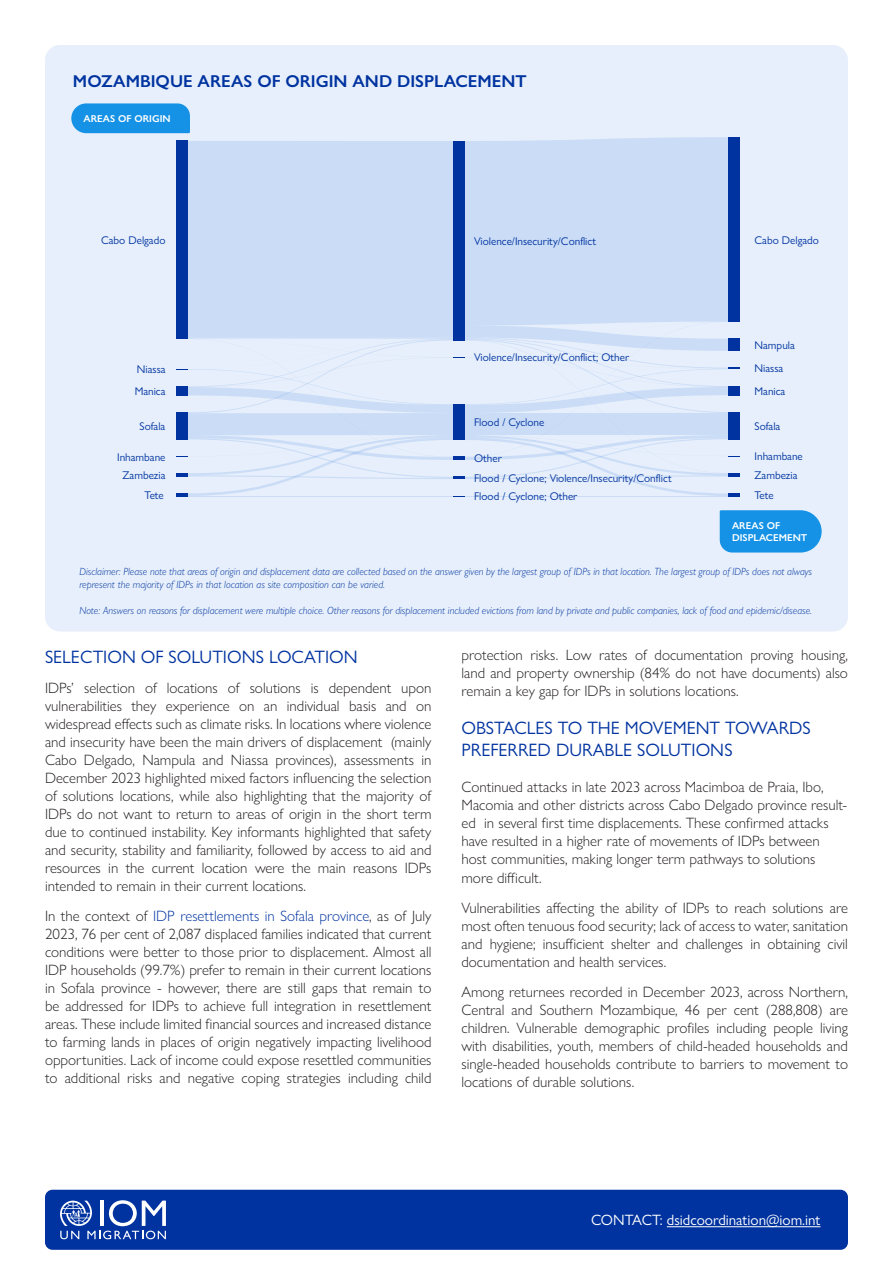
<style>
.page{position:relative;width:893px;height:1263px;background:#fff}
.page>*{position:absolute;margin:0;border:0;box-sizing:border-box;transform-origin:0 0}
.HEADING_1{font:18px/22.5px "Gill Sans Nova";color:#0033a0}
.Generic_SubTitle_header{font:600 17.25px "Gill Sans Nova";color:#0033a0}
.Body_Copy{font:300 15px/18px "Gill Sans Nova";color:#231f20;text-align:justify}
.HEADING_1-2{font:300 15px/18px "Gill Sans Nova";color:#231f20}
.t1{font:15px "Gill Sans Nova";color:#fff}
.t2{font:11.25px/23.7px "Gill Sans Nova";color:#0033a0}
.Body_Copy-2{font:italic 300 10.5px/13.5px "Gill Sans Nova";color:#0033a0}
.Generic_SubTitle_header-2{font:600 10.05px "Gill Sans Nova";color:#fff}
.s1{color:#0033a0}
</style>
<div class="page">
<div style="left:45px;top:1190px;width:803px;height:60px;background:#0033a0;border-radius:8px"></div>
<svg style="left:60px;top:1200px;width:106px;height:39px"></svg>
<hr style="left:667px;top:1226px;width:153px;height:1px;background:#fff">
<div style="left:45px;top:45px;width:803px;height:586px;background:#e6effb;border-radius:15px"></div>
<svg style="left:720px;top:510px;width:102px;height:42px;background:#2197e6"></svg>
<svg style="left:71px;top:103px;width:119px;height:30px;background:#2096e6"></svg>
<div style="left:188px;top:141px;width:265px;height:181px;background:#cadcf6"></div>
<div style="left:464px;top:137px;width:265px;height:185px;background:#cadcf6"></div>
<div style="left:177px;top:141px;width:11px;height:198px;background:#0033a0"></div>
<div style="left:729px;top:137px;width:11px;height:185px;background:#0033a0"></div>
<div style="left:453px;top:141px;width:11px;height:199px;background:#0033a0"></div>
<svg style="left:177px;top:322px;width:563px;height:175px"></svg>
<p class="Generic_SubTitle_header" style="left:73px;top:70px;width:455px">MOZAMBIQUE AREAS OF ORIGIN AND DISPLACEMENT</p>
<p class="Generic_SubTitle_header-2" style="left:84px;top:112px;width:89px">AREAS OF ORIGIN</p>
<p class="t2" style="left:101px;top:228px;width:66px">Cabo Delgado</p>
<p class="t2" style="left:474px;top:229px;width:123px">Violence/Insecurity/Conflict</p>
<p class="t2" style="left:754px;top:228px;width:66px">Cabo Delgado</p>
<p class="t2" style="left:137px;top:357px;width:30px">Niassa</p>
<p class="t2" style="left:474px;top:346px;width:157px">Violence/Insecurity/Conflict; Other</p>
<p class="t2" style="left:754px;top:333px;width:42px">Nampula<br>Niassa</p>
<p class="t2" style="left:135px;top:379px;width:32px">Manica</p>
<p class="t2" style="left:754px;top:379px;width:32px">Manica</p>
<p class="t2" style="left:140px;top:414px;width:27px">Sofala</p>
<p class="t2" style="left:474px;top:410px;width:72px">Flood / Cyclone</p>
<p class="t2" style="left:754px;top:414px;width:27px">Sofala</p>
<p class="t2" style="left:117px;top:445px;width:50px">Inhambane</p>
<p class="t2" style="left:474px;top:446px;width:29px">Other</p>
<p class="t2" style="left:754px;top:444px;width:50px">Inhambane</p>
<p class="t2" style="left:122px;top:463px;width:44px">Zambezia</p>
<p class="t2" style="left:145px;top:483px;width:21px">Tete</p>
<p class="t2" style="left:474px;top:469px;width:199px;line-height:18.3px">Flood / Cyclone; Violence/Insecurity/Conflict<br>Flood / Cyclone; Other</p>
<p class="t2" style="left:754px;top:463px;width:44px">Zambezia</p>
<p class="t2" style="left:754px;top:483px;width:21px">Tete</p>
<p class="Generic_SubTitle_header-2" style="left:732px;top:519px;width:50px">AREAS OF</p>
<p class="Generic_SubTitle_header-2" style="left:732px;top:531px;width:77px">DISPLACEMENT</p>
<p class="Body_Copy-2" style="left:80px;top:564px;width:734px">Disclaimer: Please note that areas of origin and displacement data are collected based on the answer given by the largest group of IDPs in that location. The largest group of IDPs does not always represent the majority of IDPs in that location as site composition can be varied.</p>
<p class="Body_Copy-2" style="left:80px;top:603px;width:734px">Note: Answers on reasons for displacement were multiple choice. Other reasons for displacement included evictions from land by private and public companies, lack of food and epidemic/disease.</p>
<p class="HEADING_1" style="left:45px;top:645px;width:314px">SELECTION OF SOLUTIONS LOCATION</p>
<p class="Body_Copy" style="left:45px;top:678px;width:388px">IDPs’ selection of locations of solutions is dependent upon vulnerabilities they experience on an individual basis and on widespread effects such as climate risks. In locations where violence and insecurity have been the main drivers of displacement (mainly Cabo Delgado, Nampula and Niassa provinces), assessments in December 2023 highlighted mixed factors influencing the selection of solutions locations, while also highlighting that the majority of IDPs do not want to return to areas of origin in the short term due to continued instability. Key informants highlighted that safety and security, stability and familiarity, followed by access to aid and resources in the current location were the main reasons IDPs intended to remain in their current locations.</p>
<p class="Body_Copy" style="left:45px;top:906px;width:388px">In the context of <span class="s1">IDP resettlements in Sofala province</span>, as of July 2023, 76 per cent of 2,087 displaced families indicated that current conditions were better to those prior to displacement. Almost all IDP households (99.7%) prefer to remain in their current locations in Sofala province - however, there are still gaps that remain to be addressed for IDPs to achieve full integration in resettlement areas. These include limited financial sources and increased distance to farming lands in places of origin negatively impacting livelihood opportunities. Lack of income could expose resettled communities to additional risks and negative coping strategies including child</p>
<p class="Body_Copy" style="left:461px;top:646px;width:388px">protection risks. Low rates of documentation proving housing, land and property ownership (84% do not have documents) also remain a key gap for IDPs in solutions locations.</p>
<p class="HEADING_1" style="left:461px;top:716px;width:351px">OBSTACLES TO THE MOVEMENT TOWARDS<br>PREFERRED DURABLE SOLUTIONS</p>
<p class="HEADING_1-2" style="left:461px;top:778px;width:387px">Continued attacks in late 2023 across Macimboa de Praia, Ibo, Macomia and other districts across Cabo Delgado province result&shy;ed in several first time displacements. These confirmed attacks have resulted in a higher rate of movements of IDPs between host communities, making longer term pathways to solutions more difficult.</p>
<p class="Body_Copy" style="left:461px;top:898px;width:388px">Vulnerabilities affecting the ability of IDPs to reach solutions are most often tenuous food security; lack of access to water, sanitation and hygiene; insufficient shelter and challenges in obtaining civil documentation and health services.</p>
<p class="Body_Copy" style="left:461px;top:982px;width:388px">Among returnees recorded in December 2023, across Northern, Central and Southern Mozambique, 46 per cent (288,808) are children. Vulnerable demographic profiles including people living with disabilities, youth, members of child-headed households and single-headed households contribute to barriers to movement to locations of durable solutions.</p>
<p class="t1" style="left:591px;top:1211px;width:231px">CONTACT: dsidcoordination@iom.int</p>
</div>
